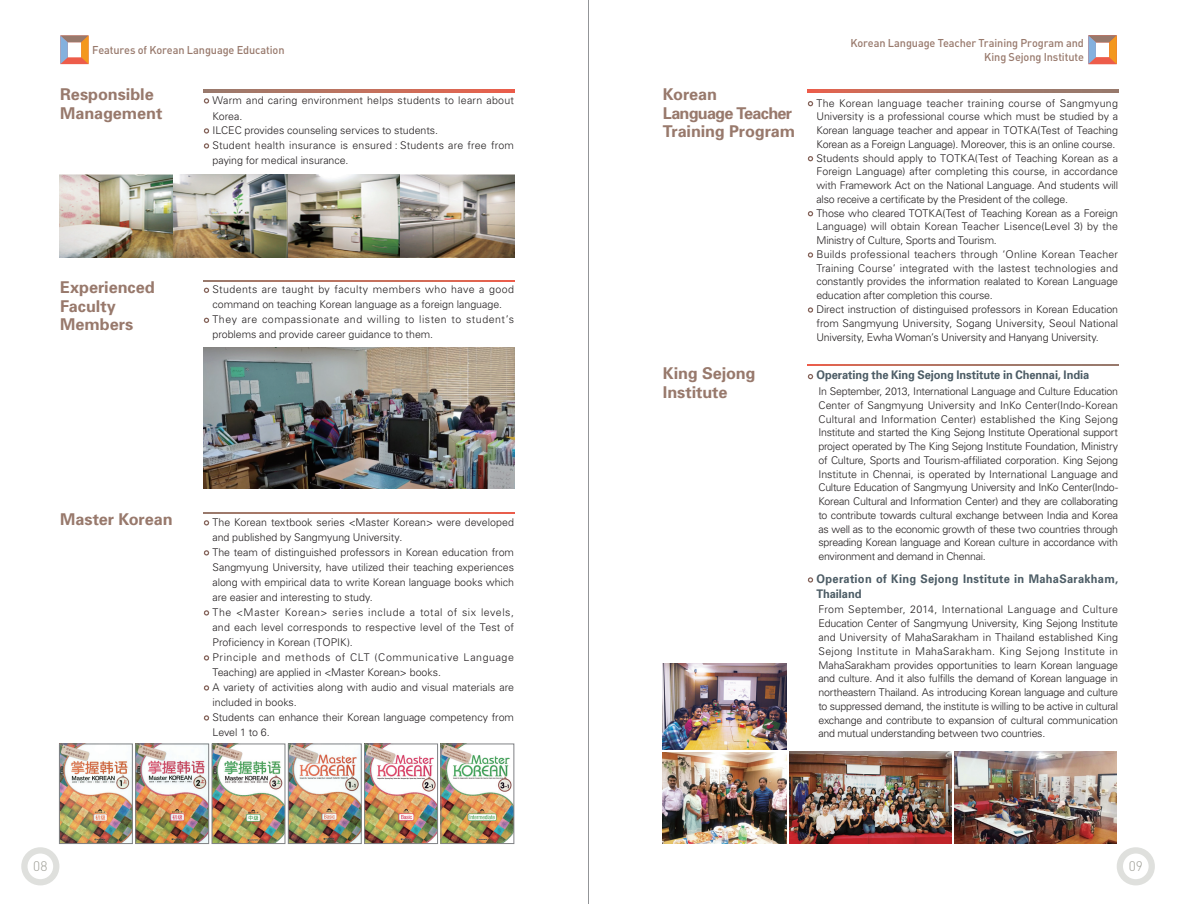
<style>
.page{position:relative;width:1177px;height:904px;background:#fff}
.page>*{position:absolute;margin:0;border:0;box-sizing:border-box;transform-origin:0 0}
.t1{font:700 16.25px "Univers";letter-spacing:-.005em;color:#98796c}
.t2{font:700 16.25px "Univers";letter-spacing:-.045em;color:#98796c}
.t3{font:300 13.75px "DIN Pro";color:#9e9e96}
.t4{font:700 11.88px/15px "Univers";letter-spacing:.025em;color:#4c5c65;scale:.93 1}
.t5{font:700 11.88px "Univers";letter-spacing:.005em;color:#4c5c65;scale:.93 1}
.t6{font:500 11.25px "DIN Pro";letter-spacing:-.01em;color:#98796c}
.t7{font:300 10.62px/13.8px "Univers";letter-spacing:-.005em;color:#231f20;text-align:justify}
.t8{font:300 10.62px/15px "Univers";letter-spacing:.03em;color:#231f20}
.t9{font:300 10.62px/15px "Univers";letter-spacing:.045em;color:#231f20}
.t10{font:300 10.62px/15px "Univers";letter-spacing:.015em;color:#231f20}
.t11{font:300 10.62px/15.6px "Univers";letter-spacing:.02em;color:#231f20}
</style>
<div class="page">
<svg style="left:60px;top:35px;width:29px;height:29px"></svg>
<svg style="left:1088px;top:35px;width:28px;height:29px"></svg>
<div style="left:21px;top:847px;width:38px;height:38px;border:6px solid #dfe0dd;border-radius:50%"></div>
<div style="left:1116px;top:847px;width:38px;height:38px;border:6px solid #dfe0dd;border-radius:50%"></div>
<svg style="left:807px;top:577px;width:6px;height:5px"></svg>
<img style="left:789px;top:751px;width:162px;height:92px">
<img style="left:954px;top:751px;width:162px;height:92px">
<svg style="left:204px;top:98px;width:5px;height:6px"></svg>
<svg style="left:204px;top:128px;width:5px;height:6px"></svg>
<svg style="left:204px;top:143px;width:5px;height:6px"></svg>
<svg style="left:204px;top:287px;width:5px;height:6px"></svg>
<svg style="left:204px;top:317px;width:5px;height:6px"></svg>
<svg style="left:204px;top:520px;width:5px;height:5px"></svg>
<svg style="left:204px;top:550px;width:5px;height:5px"></svg>
<svg style="left:204px;top:610px;width:5px;height:5px"></svg>
<svg style="left:204px;top:655px;width:5px;height:5px"></svg>
<svg style="left:204px;top:685px;width:5px;height:5px"></svg>
<svg style="left:204px;top:715px;width:5px;height:5px"></svg>
<svg style="left:807px;top:101px;width:6px;height:5px"></svg>
<svg style="left:807px;top:156px;width:6px;height:5px"></svg>
<svg style="left:807px;top:211px;width:6px;height:5px"></svg>
<svg style="left:807px;top:252px;width:6px;height:6px"></svg>
<svg style="left:807px;top:307px;width:6px;height:6px"></svg>
<svg style="left:807px;top:374px;width:6px;height:5px"></svg>
<img style="left:59px;top:175px;width:455px;height:82px">
<svg style="left:204px;top:89px;width:310px;height:4px"></svg>
<svg style="left:204px;top:280px;width:310px;height:2px"></svg>
<svg style="left:204px;top:512px;width:310px;height:1px"></svg>
<img style="left:663px;top:752px;width:123px;height:91px">
<img style="left:663px;top:663px;width:123px;height:86px">
<img style="left:61px;top:745px;width:69px;height:96px">
<div style="left:59px;top:743px;width:73px;height:100px;border:1px solid #808285"></div>
<img style="left:137px;top:745px;width:70px;height:96px">
<div style="left:135px;top:743px;width:74px;height:100px;border:1px solid #808285"></div>
<img style="left:214px;top:745px;width:69px;height:96px">
<div style="left:212px;top:743px;width:73px;height:100px;border:1px solid #808285"></div>
<img style="left:290px;top:745px;width:69px;height:96px">
<div style="left:288px;top:743px;width:73px;height:100px;border:1px solid #808285"></div>
<img style="left:366px;top:745px;width:70px;height:96px">
<div style="left:364px;top:743px;width:74px;height:100px;border:1px solid #808285"></div>
<img style="left:443px;top:745px;width:69px;height:96px">
<div style="left:441px;top:743px;width:73px;height:100px;border:1px solid #808285"></div>
<hr style="left:588px;top:0;width:1px;height:904px;background:#939598">
<img style="left:204px;top:348px;width:310px;height:140px">
<svg style="left:807px;top:364px;width:311px;height:1px"></svg>
<svg style="left:807px;top:89px;width:311px;height:4px"></svg>
<p class="t6" style="left:92px;top:42px;width:194px">Features of Korean Language Education</p>
<p class="t1" style="left:60px;top:84px;width:95px">Responsible</p>
<p class="t1" style="left:60px;top:103px;width:104px">Management</p>
<p class="t11" style="left:212px;top:92px;width:303px">Warm and caring environment helps students to learn about<br>Korea.</p>
<p class="t7" style="left:212px;top:123px;width:227px">ILCEC provides counseling services to students.</p>
<p class="t10" style="left:212px;top:138px;width:303px">Student health insurance is ensured : Students are free from paying for medical insurance.</p>
<p class="t1" style="left:60px;top:277px;width:96px">Experienced</p>
<p class="t1" style="left:60px;top:296px;width:57px">Faculty</p>
<p class="t1" style="left:60px;top:315px;width:75px">Members</p>
<p class="t7" style="left:212px;top:282px;width:303px;line-height:15px">Students are taught by faculty members who have a good command on teaching Korean language as a foreign language.</p>
<p class="t8" style="left:212px;top:312px;width:303px">They are compassionate and willing to listen to student’s problems and provide career guidance to them.</p>
<p class="t1" style="left:60px;top:509px;width:114px">Master Korean</p>
<p class="t7" style="left:212px;top:514px;width:303px;line-height:15px">The Korean textbook series &lt;Master Korean&gt; were developed and published by Sangmyung University.</p>
<p class="t7" style="left:212px;top:544px;width:303px;line-height:15px">The team of distinguished professors in Korean education from Sangmyung University, have utilized their teaching experiences along with empirical data to write Korean language books which are easier and interesting to study.</p>
<p class="t7" style="left:212px;top:604px;width:303px;line-height:15px">The &lt;Master Korean&gt; series include a total of six levels, and each level corresponds to respective level of the Test of Proficiency in Korean (TOPIK).</p>
<p class="t9" style="left:212px;top:649px;width:303px">Principle and methods of CLT (Communicative Language<br>Teaching) are applied in &lt;Master Korean&gt; books.</p>
<p class="t7" style="left:212px;top:679px;width:303px;line-height:15px">A variety of activities along with audio and visual materials are included in books.</p>
<p class="t7" style="left:212px;top:709px;width:303px;line-height:15px">Students can enhance their Korean language competency from<br>Level 1 to 6.</p>
<p class="t1" style="left:663px;top:84px;width:56px">Korean</p>
<p class="t2" style="left:663px;top:103px;width:131px">Language Teacher</p>
<p class="t1" style="left:663px;top:122px;width:134px">Training Program</p>
<p class="t1" style="left:663px;top:363px;width:94px">King Sejong</p>
<p class="t1" style="left:663px;top:382px;width:66px">Institute</p>
<p class="t6" style="left:850px;top:35px;width:235px">Korean Language Teacher Training Program and</p>
<p class="t6" style="left:984px;top:49px;width:101px">King Sejong Institute</p>
<p class="t7" style="left:816px;top:96px;width:303px">The Korean language teacher training course of Sangmyung University is a professional course which must be studied by a Korean language teacher and appear in TOTKA(Test of Teaching Korean as a Foreign Language). Moreover, this is an online course.</p>
<p class="t7" style="left:816px;top:151px;width:303px">Students should apply to TOTKA(Test of Teaching Korean as a Foreign Language) after completing this course, in accordance with Framework Act on the National Language. And students will also receive a certificate by the President of the college.</p>
<p class="t7" style="left:816px;top:206px;width:303px">Those who cleared TOTKA(Test of Teaching Korean as a Foreign Language) will obtain Korean Teacher Lisence(Level 3) by the Ministry of Culture, Sports and Tourism.</p>
<p class="t7" style="left:816px;top:247px;width:303px">Builds professional teachers through ‘Online Korean Teacher Training Course’ integrated with the lastest technologies and constantly provides the information realated to Korean Language education after completion this course.</p>
<p class="t7" style="left:816px;top:302px;width:303px">Direct instruction of distinguised professors in Korean Education from Sangmyung University, Sogang University, Seoul National University, Ewha Woman’s University and Hanyang University.</p>
<p class="t5" style="left:816px;top:368px;width:295px">Operating the King Sejong Institute in Chennai, India</p>
<p class="t7" style="left:818px;top:384px;width:301px">In September, 2013, International Language and Culture Education Center of Sangmyung University and InKo Center(Indo-Korean Cultural and Information Center) established the King Sejong Institute and started the King Sejong Institute Operational support project operated by The King Sejong Institute Foundation, Ministry of Culture, Sports and Tourism-affiliated corporation. King Sejong Institute in Chennai, is operated by International Language and Culture Education of Sangmyung University and InKo Center(Indo-Korean Cultural and Information Center) and they are collaborating to contribute towards cultural exchange between India and Korea as well as to the economic growth of these two countries through spreading Korean language and Korean culture in accordance with environment and demand in Chennai.</p>
<p class="t4" style="left:816px;top:571px;width:326px">Operation of King Sejong Institute in MahaSarakham,<br>Thailand</p>
<p class="t7" style="left:818px;top:603px;width:301px">From September, 2014, International Language and Culture Education Center of Sangmyung University, King Sejong Institute and University of MahaSarakham in Thailand established King Sejong Institute in MahaSarakham. King Sejong Institute in MahaSarakham provides opportunities to learn Korean language and culture. And it also fulfills the demand of Korean language in northeastern Thailand. As introducing Korean language and culture to suppressed demand, the institute is willing to be active in cultural exchange and contribute to expansion of cultural communication and mutual understanding between two countries.</p>
<p class="t3" style="left:33px;top:857px;width:16px">08</p>
<p class="t3" style="left:1128px;top:857px;width:16px">09</p>
</div>
